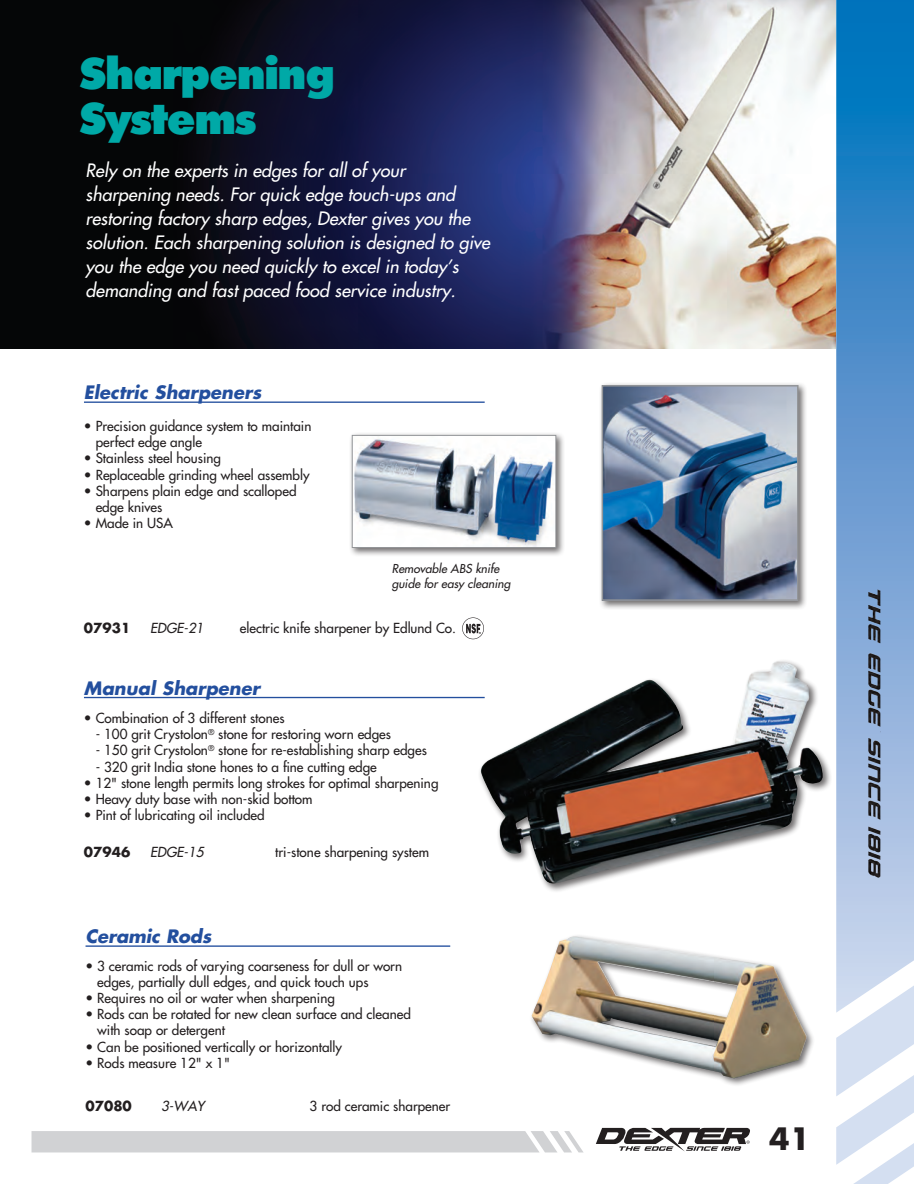
<style>
.page{position:relative;width:914px;height:1184px;background:#fff}
.page>*{position:absolute;margin:0;border:0;box-sizing:border-box;transform-origin:0 0}
.t1{font:800 43.5px/45.8px "Tempest";color:#00a9a7}
.t2{font:700 30px "Futura";color:#231f20}
.t3{font:italic 18px/24px "Futura";color:#fff}
.t4{font:italic 700 18px "Futura";color:#234f9e}
.t5{font:13.5px/16.2px "Futura";color:#231f20}
.t6{font:italic 13.5px "Futura";color:#231f20}
.t7{font:700 13.5px "Futura";color:#231f20}
.t8{font:italic 12px/14.4px "Futura";color:#231f20}
</style>
<div class="page">
<svg style="left:836px;top:0;width:78px;height:979px;background:#669fd2"></svg>
<svg style="left:596px;top:1127px;width:154px;height:24px"></svg>
<img style="left:868px;top:589px;width:12px;height:288px">
<div style="left:32px;top:1131px;width:551px;height:21px;background:#d1d2d4"></div>
<img style="left:0;top:0;width:836px;height:348px">
<hr style="left:86px;top:945px;width:364px;height:1px;background:#234f9e">
<hr style="left:84px;top:401px;width:400px;height:2px;background:#234f9e">
<hr style="left:84px;top:697px;width:400px;height:1px;background:#234f9e">
<div style="left:598px;top:382px;width:210px;height:228px;background:#231f20;opacity:.65"></div>
<img style="left:604px;top:388px;width:191px;height:210px">
<div style="left:601px;top:385px;width:197px;height:216px;border:2px solid #939598"></div>
<div style="left:478px;top:658px;width:354px;height:235px;background:#fff"></div>
<img style="left:479px;top:661px;width:344px;height:225px">
<div style="left:349px;top:432px;width:216px;height:125px;background:#231f20;opacity:.65"></div>
<img style="left:354px;top:437px;width:200px;height:109px">
<div style="left:352px;top:435px;width:204px;height:113px;border:1px solid #939598"></div>
<div style="left:529px;top:933px;width:286px;height:154px;background:#231f20;opacity:.65"></div>
<img style="left:531px;top:936px;width:275px;height:142px">
<svg style="left:462px;top:617px;width:22px;height:22px"></svg>
<svg style="left:0;top:0;width:5px;height:5px"></svg>
<svg style="left:908px;top:0;width:6px;height:5px"></svg>
<svg style="left:836px;top:979px;width:78px;height:205px"></svg>
<p class="t1" style="left:80px;top:52px;width:255px">Sharpening<br>Systems</p>
<p class="t3" style="left:86px;top:158px;width:406px">Rely on the experts in edges for all of your sharpening needs. For quick edge touch-ups and restoring factory sharp edges, Dexter gives you the solution. Each sharpening solution is designed to give you the edge you need quickly to excel in today’s demanding and fast paced food service industry.</p>
<p class="t4" style="left:84px;top:380px;width:179px">Electric Sharpeners</p>
<p class="t5" style="left:96px;top:418px;width:217px;text-indent:-12px">• Precision guidance system to maintain perfect edge angle</p>
<p class="t5" style="left:84px;top:450px;width:138px">• Stainless steel housing</p>
<p class="t5" style="left:84px;top:466px;width:227px">• Replaceable grinding wheel assembly</p>
<p class="t5" style="left:96px;top:482px;width:202px;text-indent:-12px">• Sharpens plain edge and scalloped edge knives</p>
<p class="t5" style="left:84px;top:515px;width:90px">• Made in USA</p>
<p class="t8" style="left:392px;top:561px;width:120px">Removable ABS knife guide for easy cleaning</p>
<p class="t7" style="left:84px;top:619px;width:48px">07931</p>
<p class="t6" style="left:150px;top:619px;width:55px">EDGE-21</p>
<p class="t5" style="left:240px;top:620px;width:218px">electric knife sharpener by Edlund Co.</p>
<p class="t4" style="left:84px;top:675px;width:177px">Manual Sharpener</p>
<p class="t5" style="left:84px;top:710px;width:202px">• Combination of 3 different stones</p>
<p class="t5" style="left:96px;top:726px;width:297px">- 100 grit Crystolon<sup>®</sup> stone for restoring worn edges</p>
<p class="t5" style="left:96px;top:742px;width:333px">- 150 grit Crystolon<sup>®</sup> stone for re-establishing sharp edges</p>
<p class="t5" style="left:96px;top:758px;width:283px">- 320 grit India stone hones to a fine cutting edge</p>
<p class="t5" style="left:84px;top:774px;width:356px">• 12" stone length permits long strokes for optimal sharpening</p>
<p class="t5" style="left:84px;top:791px;width:230px">• Heavy duty base with non-skid bottom</p>
<p class="t5" style="left:84px;top:807px;width:182px">• Pint of lubricating oil included</p>
<p class="t7" style="left:84px;top:842px;width:48px">07946</p>
<p class="t6" style="left:150px;top:843px;width:55px">EDGE-15</p>
<p class="t5" style="left:275px;top:843px;width:155px">tri-stone sharpening system</p>
<p class="t4" style="left:86px;top:924px;width:127px">Ceramic Rods</p>
<p class="t5" style="left:97px;top:957px;width:306px;text-indent:-12px">• 3 ceramic rods of varying coarseness for dull or worn edges, partially dull edges, and quick touch ups</p>
<p class="t5" style="left:86px;top:989px;width:251px">• Requires no oil or water when sharpening</p>
<p class="t5" style="left:97px;top:1006px;width:315px;text-indent:-12px">• Rods can be rotated for new clean surface and cleaned with soap or detergent</p>
<p class="t5" style="left:86px;top:1038px;width:258px">• Can be positioned vertically or horizontally</p>
<p class="t5" style="left:86px;top:1054px;width:146px">• Rods measure 12" x 1"</p>
<p class="t7" style="left:86px;top:1097px;width:48px">07080</p>
<p class="t6" style="left:161px;top:1097px;width:45px">3-WAY</p>
<p class="t5" style="left:309px;top:1098px;width:142px">3 rod ceramic sharpener</p>
<p class="t2" style="left:769px;top:1118px;width:43px">41</p>
</div>
